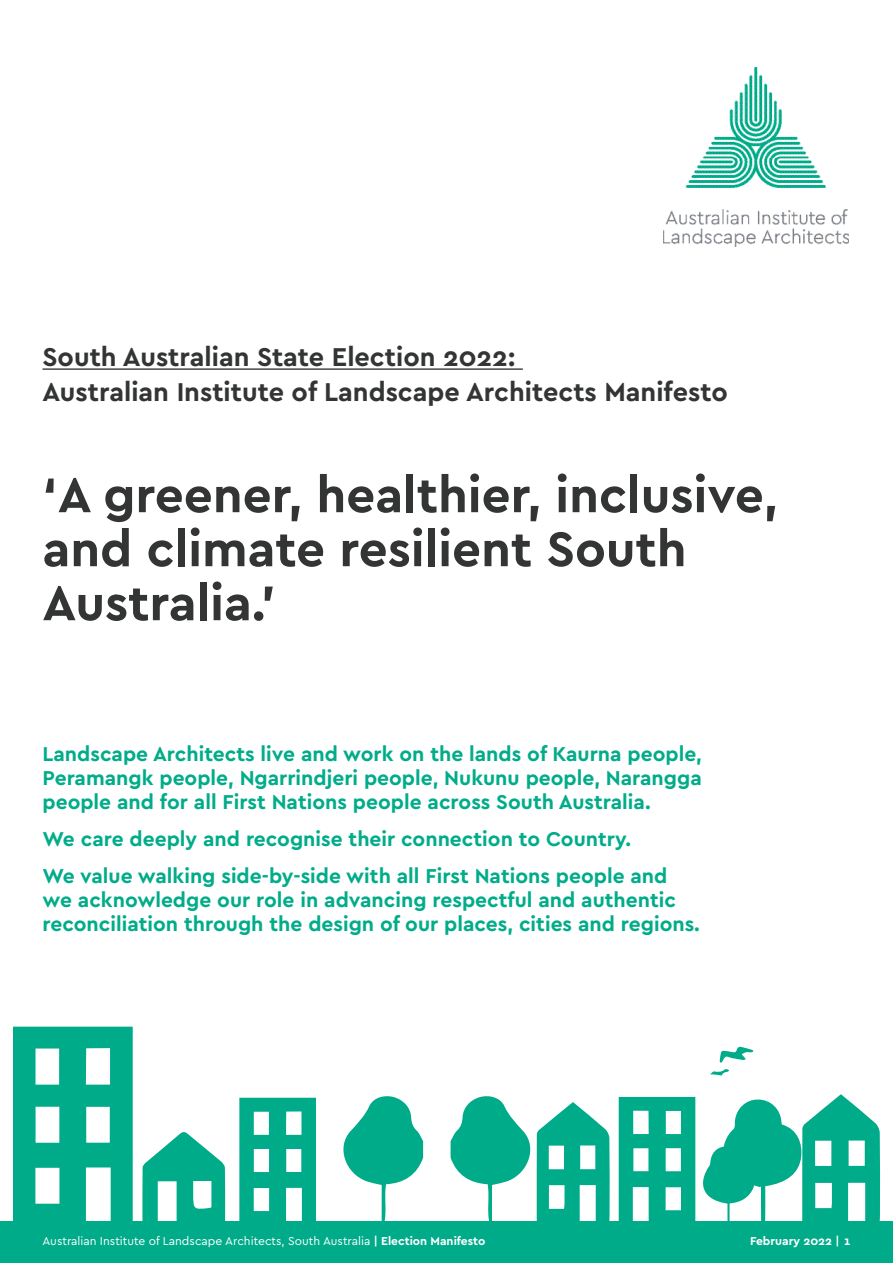
<style>
.page{position:relative;width:893px;height:1263px;background:#fff}
.page>*{position:absolute;margin:0;border:0;box-sizing:border-box;transform-origin:0 0}
.BODY{font:700 51px/54px "Cera Pro";color:#333434}
.Heading_2{font:700 27px "Cera Pro";color:#333434}
.BODY-2{font:700 21px/24px "Cera Pro";color:#00ac89;text-align:justify}
.t1{font:12px "Cera Pro";color:#fff}
.t2{font:700 12px "Cera Pro";color:#fff}
.s1{font-weight:700}
</style>
<div class="page">
<img style="left:664px;top:68px;width:185px;height:178px">
<div style="left:0;top:1221px;width:893px;height:42px;background:#00ab8a"></div>
<svg style="left:13px;top:1027px;width:120px;height:194px"></svg>
<svg style="left:142px;top:1132px;width:83px;height:89px"></svg>
<svg style="left:239px;top:1098px;width:77px;height:123px"></svg>
<svg style="left:451px;top:1096px;width:159px;height:125px"></svg>
<svg style="left:343px;top:1096px;width:80px;height:125px"></svg>
<svg style="left:619px;top:1094px;width:261px;height:127px"></svg>
<svg style="left:720px;top:1046px;width:33px;height:17px"></svg>
<svg style="left:710px;top:1069px;width:19px;height:6px"></svg>
<hr style="left:43px;top:368px;width:480px;height:2px;background:#333434">
<p class="Heading_2" style="left:43px;top:339px;width:474px">South Australian State Election 2022:</p>
<p class="Heading_2" style="left:43px;top:374px;width:687px">Australian Institute of Landscape Architects Manifesto</p>
<p class="BODY" style="left:43px;top:466px;width:737px">‘A greener, healthier, inclusive, and climate resilient South<br>Australia.’</p>
<p class="BODY-2" style="left:43px;top:741px;width:661px">Landscape Architects live and work on the lands of Kaurna people, Peramangk people, Ngarrindjeri people, Nukunu people, Narangga people and for all First Nations people across South Australia.</p>
<p class="BODY-2" style="left:43px;top:826px;width:590px">We care deeply and recognise their connection to Country.</p>
<p class="BODY-2" style="left:43px;top:862px;width:659px;text-align:left">We value walking side-by-side with all First Nations people and we acknowledge our role in advancing respectful and authentic reconciliation through the design of our places, cities and regions.</p>
<p class="t1" style="left:43px;top:1233px;width:444px">Australian Institute of Landscape Architects, South Australia <span class="s1">| Election Manifesto</span></p>
<p class="t2" style="left:750px;top:1233px;width:102px">February 2022 | 1</p>
</div>
